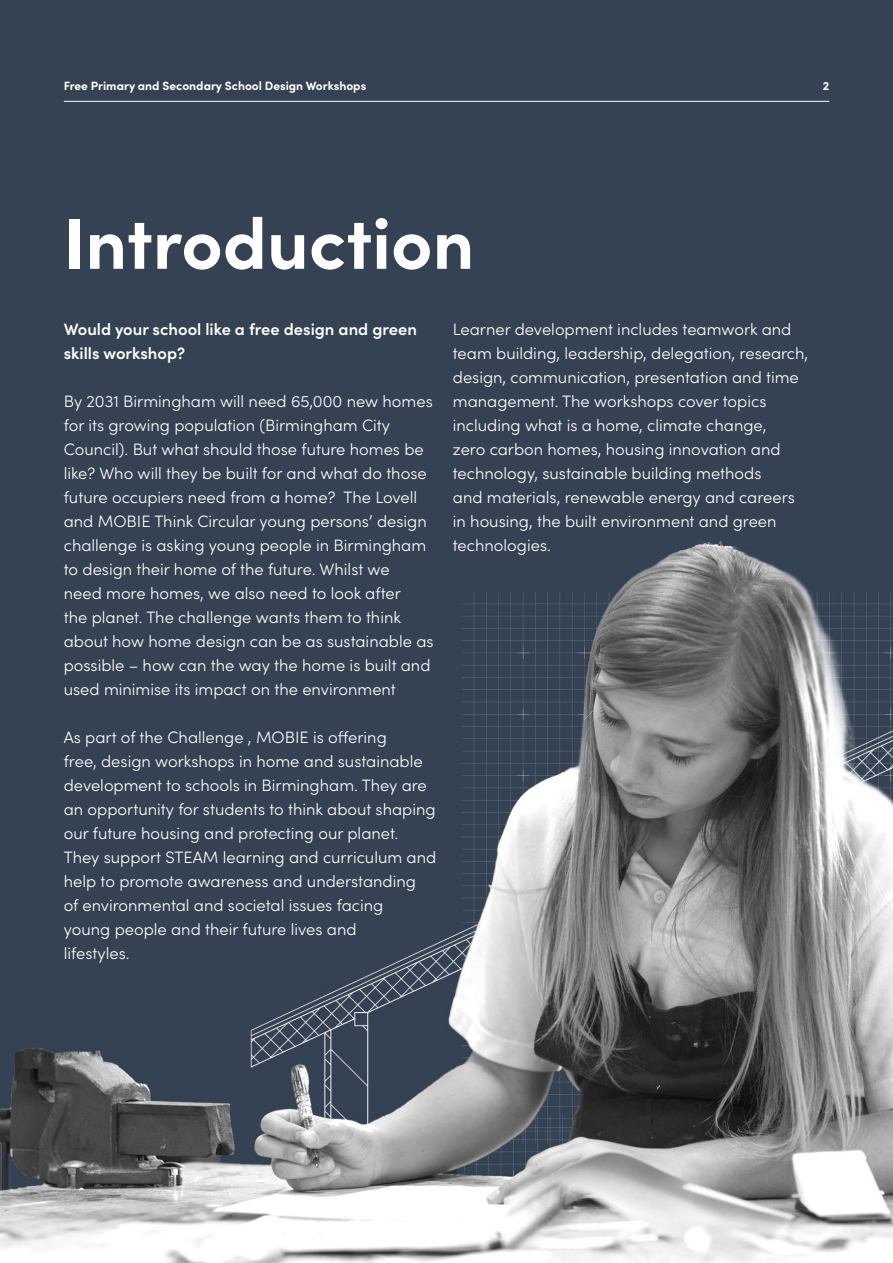
<style>
.page{position:relative;width:893px;height:1263px;background:#fff}
.page>*{position:absolute;margin:0;border:0;box-sizing:border-box;transform-origin:0 0}
.t1{font:700 72px "Sofia Pro";color:#fff}
.t2{font:300 16.5px/24px "Sofia Pro";color:#fff}
.t3{font:600 16.5px/24px "Sofia Pro";color:#fff}
.t4{font:700 12px "Sofia Pro";color:#fff}
</style>
<div class="page">
<img style="left:0;top:0;width:893px;height:1263px">
<hr style="left:64px;top:101px;width:765px;height:1px;background:#fff">
<p class="t4" style="left:64px;top:77px;width:304px">Free Primary and Secondary School Design Workshops</p>
<p class="t4" style="left:823px;top:77px;width:8px">2</p>
<p class="t1" style="left:64px;top:188px;width:412px">Introduction</p>
<p class="t3" style="left:64px;top:316px;width:355px">Would your school like a free design and green skills workshop?</p>
<p class="t2" style="left:64px;top:388px;width:371px">By 2031 Birmingham will need 65,000 new homes for its growing population (Birmingham City Council). But what should those future homes be like? Who will they be built for and what do those future occupiers need from a home? The Lovell and MOBIE Think Circular young persons’ design challenge is asking young people in Birmingham to design their home of the future. Whilst we<br>need more homes, we also need to look after<br>the planet. The challenge wants them to think about how home design can be as sustainable as possible – how can the way the home is built and used minimise its impact on the environment</p>
<p class="t2" style="left:64px;top:724px;width:374px">As part of the Challenge , MOBIE is offering<br>free, design workshops in home and sustainable development to schools in Birmingham. They are an opportunity for students to think about shaping our future housing and protecting our planet.<br>They support STEAM learning and curriculum and help to promote awareness and understanding<br>of environmental and societal issues facing<br>young people and their future lives and<br>lifestyles.</p>
<p class="t2" style="left:453px;top:316px;width:357px">Learner development includes teamwork and team building, leadership, delegation, research, design, communication, presentation and time management. The workshops cover topics including what is a home, climate change,<br>zero carbon homes, housing innovation and technology, sustainable building methods<br>and materials, renewable energy and careers in housing, the built environment and green technologies.</p>
</div>
